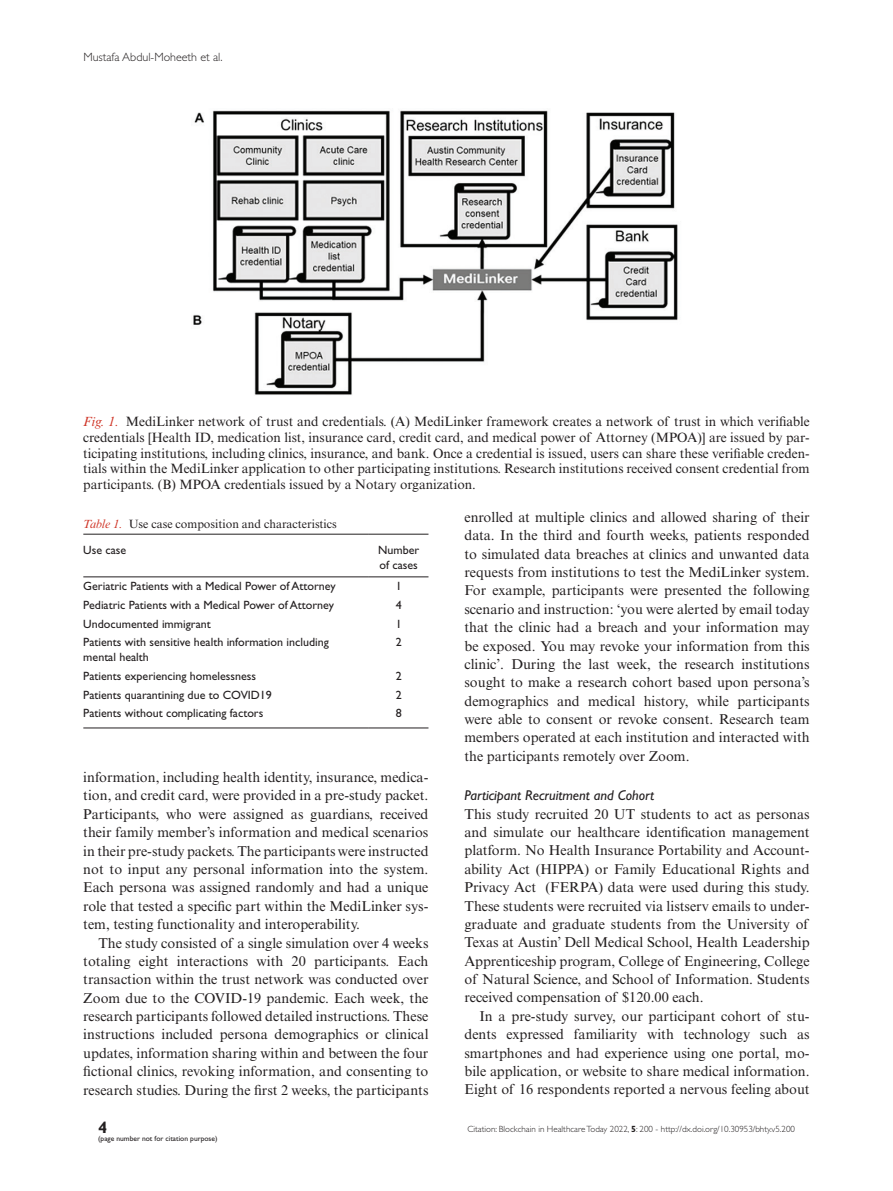
<style>
.page{position:relative;width:893px;height:1191px;background:#fff}
.page>*{position:absolute;margin:0;border:0;box-sizing:border-box;transform-origin:0 0}
.t1{font:700 16.5px "Gill Sans Std";color:#231f20}
.TXI{font:14.25px/18.3px "Times New Roman MT Std";color:#231f20;text-align:justify}
.TX{font:14.25px/18.3px "Times New Roman MT Std";color:#231f20;text-align:justify}
.t2{font:italic 14.25px "Gill Sans Std";color:#231f20}
.FC{font:13.5px/15.8px "Times New Roman MT Std";color:#231f20;text-align:justify}
.TB{font:12px/15px "Gill Sans Std";color:#231f20}
.TT{font:12px "Times New Roman MT Std";color:#231f20}
.t3{font:300 12px "Gill Sans Std";color:#231f20}
.TCH{font:12px/15px "Gill Sans Std";color:#231f20}
.t4{font:300 9px "Gill Sans Std";color:#231f20}
.t5{font:7.5px "Gill Sans Std";color:#231f20}
.s1{font-style:italic;color:#cf3527}
.s2{font-weight:700}
</style>
<div class="page">
<img style="left:193px;top:110px;width:485px;height:285px">
<hr style="left:83px;top:727px;width:286px;height:1px;background:#231f20">
<hr style="left:369px;top:727px;width:59px;height:1px;background:#231f20">
<hr style="left:83px;top:534px;width:286px;height:1px;background:#231f20">
<hr style="left:369px;top:534px;width:59px;height:1px;background:#231f20">
<hr style="left:83px;top:576px;width:286px;height:1px;background:#231f20">
<hr style="left:369px;top:576px;width:59px;height:1px;background:#231f20">
<p class="t3" style="left:83px;top:50px;width:141px">Mustafa Abdul-Moheeth et al.</p>
<p class="FC" style="left:83px;top:414px;width:728px"><span class="s1">Fig. 1.</span> MediLinker network of trust and credentials. (A) MediLinker framework creates a network of trust in which verifiable credentials [Health ID, medication list, insurance card, credit card, and medical power of Attorney (MPOA)] are issued by par&shy;ticipating institutions, including clinics, insurance, and bank. Once a credential is issued, users can share these verifiable creden&shy;tials within the MediLinker application to other participating institutions. Research institutions received consent credential from participants. (B) MPOA credentials issued by a Notary organization.</p>
<p class="TT" style="left:83px;top:517px;width:255px"><span class="s1">Table 1.</span> Use case composition and characteristics</p>
<p class="TCH" style="left:83px;top:542px;width:44px">Use case</p>
<p class="TCH" style="left:378px;top:542px;width:43px">Number of cases</p>
<p class="TB" style="left:83px;top:579px;width:254px">Geriatric Patients with a Medical Power of Attorney</p>
<p class="TB" style="left:396px;top:579px;width:7px">1</p>
<p class="TB" style="left:83px;top:597px;width:252px">Pediatric Patients with a Medical Power of Attorney</p>
<p class="TB" style="left:396px;top:597px;width:7px">4</p>
<p class="TB" style="left:83px;top:616px;width:129px">Undocumented immigrant</p>
<p class="TB" style="left:396px;top:616px;width:7px">1</p>
<p class="TB" style="left:83px;top:635px;width:247px">Patients with sensitive health information including mental health</p>
<p class="TB" style="left:396px;top:635px;width:7px">2</p>
<p class="TB" style="left:83px;top:668px;width:174px">Patients experiencing homelessness</p>
<p class="TB" style="left:396px;top:668px;width:7px">2</p>
<p class="TB" style="left:83px;top:687px;width:190px">Patients quarantining due to COVID19</p>
<p class="TB" style="left:396px;top:687px;width:7px">2</p>
<p class="TB" style="left:83px;top:706px;width:182px">Patients without complicating factors</p>
<p class="TB" style="left:396px;top:706px;width:7px">8</p>
<p class="TXI" style="left:464px;top:508px;width:347px">enrolled at multiple clinics and allowed sharing of their data. In the third and fourth weeks, patients responded to simulated data breaches at clinics and unwanted data requests from institutions to test the MediLinker system.<br>For example, participants were presented the following scenario and instruction: ‘you were alerted by email today that the clinic had a breach and your information may be exposed. You may revoke your information from this clinic’. During the last week, the research institutions sought to make a research cohort based upon persona’s demographics and medical history, while participants were able to consent or revoke consent. Research team members operated at each institution and interacted with the participants remotely over Zoom.</p>
<h2 class="t2" style="left:464px;top:787px;width:191px">Participant Recruitment and Cohort</h2>
<p class="TX" style="left:464px;top:804px;width:347px">This study recruited 20 UT students to act as personas and simulate our healthcare identification management platform. No Health Insurance Portability and Account&shy;ability Act (HIPPA) or Family Educational Rights and Privacy Act (FERPA) data were used during this study.<br>These students were recruited via listserv emails to under&shy;graduate and graduate students from the University of Texas at Austin’ Dell Medical School, Health Leadership Apprenticeship program, College of Engineering, College of Natural Science, and School of Information. Students received compensation of $120.00 each.</p>
<p class="TXI" style="left:464px;top:1006px;width:347px;text-indent:15px">In a pre-study survey, our participant cohort of stu&shy;dents expressed familiarity with technology such as smartphones and had experience using one portal, mo&shy;bile application, or website to share medical information.<br>Eight of 16 respondents reported a nervous feeling about</p>
<p class="TX" style="left:83px;top:768px;width:347px">information, including health identity, insurance, medica&shy;tion, and credit card, were provided in a pre-study packet.<br>Participants, who were assigned as guardians, received their family member’s information and medical scenarios in their pre-study packets. The participants were instructed not to input any personal information into the system.<br>Each persona was assigned randomly and had a unique role that tested a specific part within the MediLinker sys&shy;tem, testing functionality and interoperability.</p>
<p class="TXI" style="left:83px;top:933px;width:347px;text-indent:15px">The study consisted of a single simulation over 4 weeks totaling eight interactions with 20 participants. Each transaction within the trust network was conducted over Zoom due to the COVID-19 pandemic. Each week, the research participants followed detailed instructions. These instructions included persona demographics or clinical updates, information sharing within and between the four fictional clinics, revoking information, and consenting to research studies. During the first 2 weeks, the participants</p>
<p class="t1" style="left:98px;top:1117px;width:11px">4</p>
<p class="t4" style="left:467px;top:1124px;width:329px">Citation: Blockchain in Healthcare Today 2022, <span class="s2">5</span>: 200 - http://dx.doi.org/10.30953/bhty.v5.200</p>
<p class="t5" style="left:98px;top:1133px;width:121px">(page number not for citation purpose)</p>
</div>
